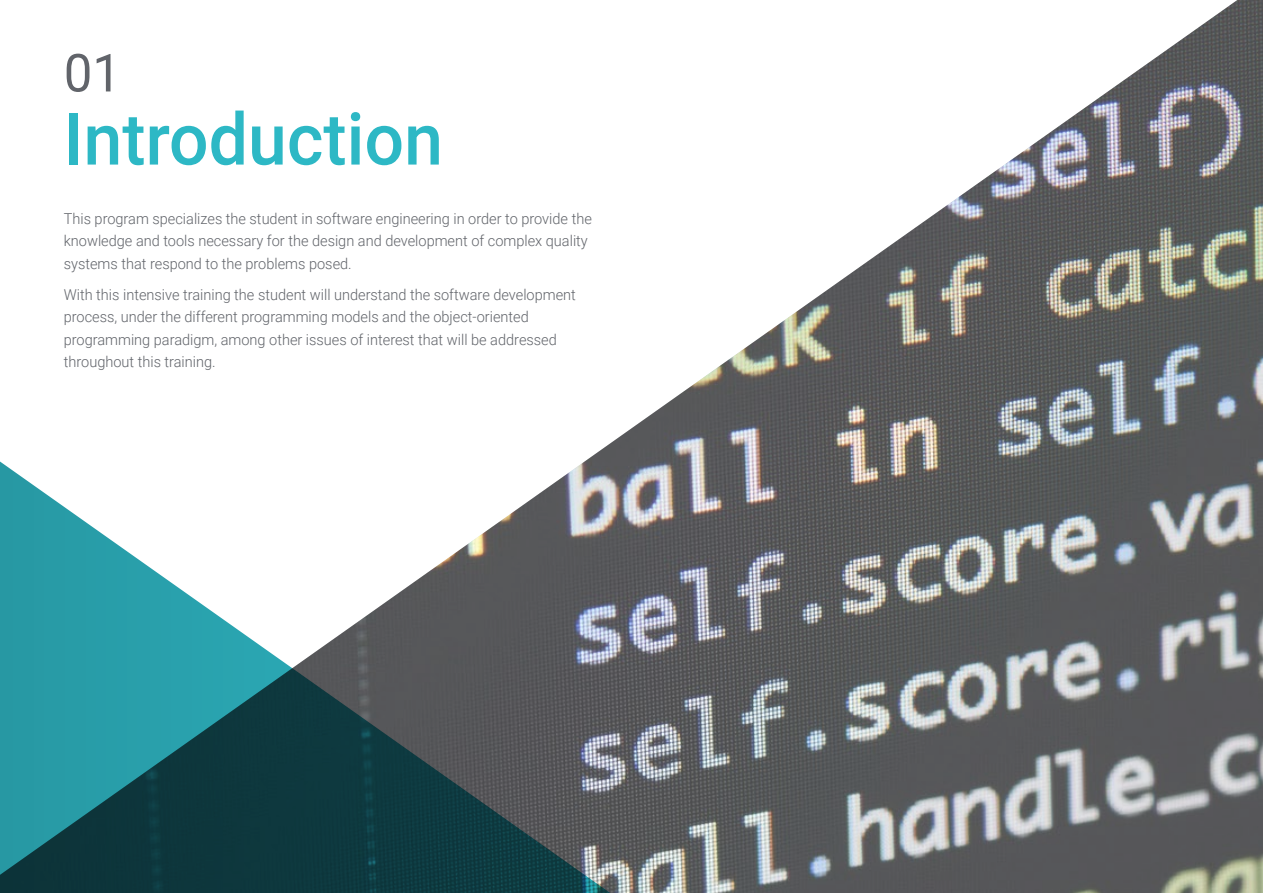
<style>
.page{position:relative;width:1263px;height:893px;background:#fff}
.page>*{position:absolute;margin:0;border:0;box-sizing:border-box;transform-origin:0 0}
.t1{font:500 72px "Roboto";color:#2db8c5}
.t2{font:52.5px "Roboto";color:#61646a}
.t3{font:300 15px/22.5px "Roboto";color:#61646a}
</style>
<div class="page">
<img style="left:606px;top:0;width:657px;height:893px">
<svg style="left:0;top:446px;width:640px;height:447px"></svg>
<h2 class="t2" style="left:64px;top:36px;width:59px">01</h2>
<h1 class="t1" style="left:64px;top:89px;width:381px">Introduction</h1>
<p class="t3" style="left:64px;top:207px;width:530px">This program specializes the student in software engineering in order to provide the knowledge and tools necessary for the design and development of complex quality systems that respond to the problems posed.</p>
<p class="t3" style="left:64px;top:283px;width:514px">With this intensive training the student will understand the software development process, under the different programming models and the object-oriented programming paradigm, among other issues of interest that will be addressed throughout this training.</p>
</div>
